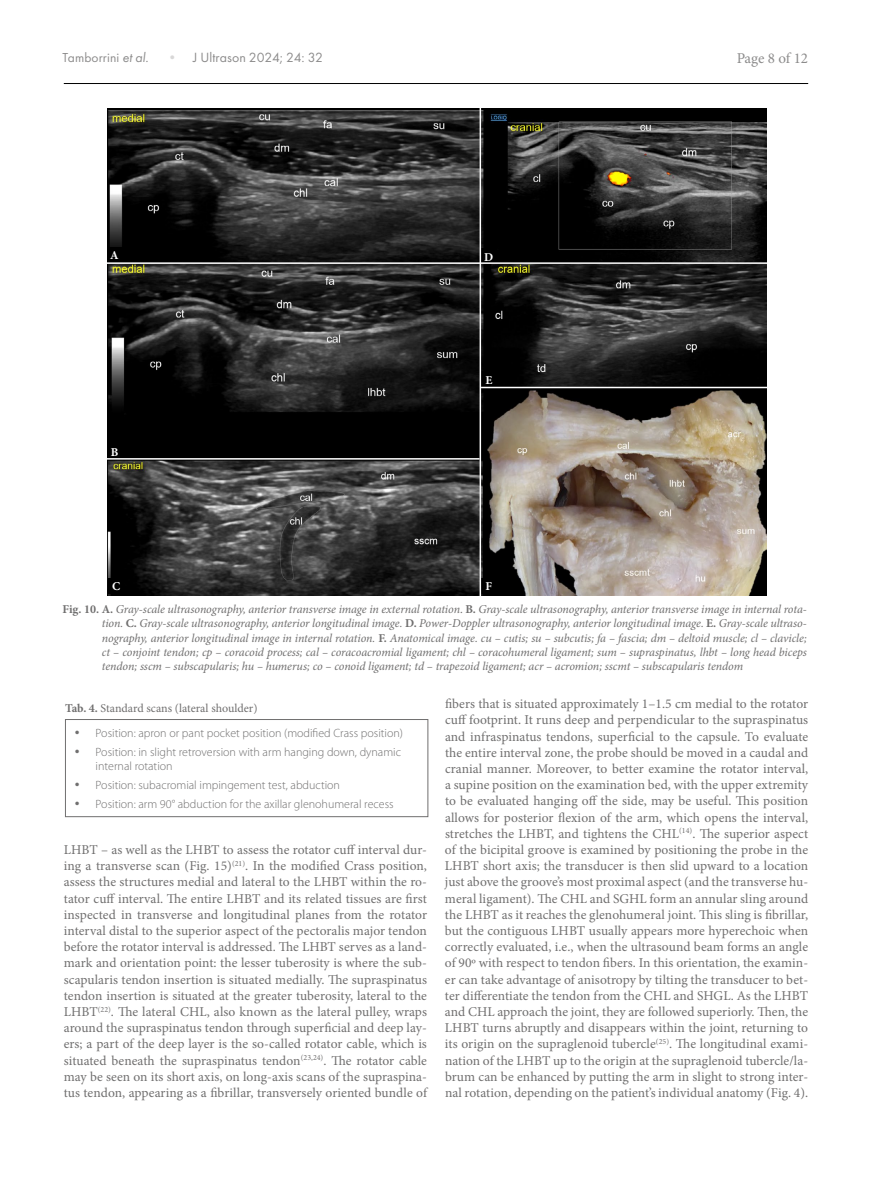
<style>
.page{position:relative;width:872px;height:1191px;background:#fff}
.page>*{position:absolute;margin:0;border:0;box-sizing:border-box;transform-origin:0 0}
.t1{font:15px "Minion Pro";letter-spacing:-.01em;color:#706f6f}
.t2{font:13.8px "Futura PT";color:#706f6f}
.t3{font:13.5px/16.2px "Minion Pro";letter-spacing:.005em;color:#706f6f;text-align:justify}
.t4{font:italic 12px/14.4px "Minion Pro";letter-spacing:-.005em;color:#706f6f;text-align:justify}
.t5{font:300 12px/14.4px "Myriad Pro";color:#706f6f}
.t6{font:12px "Minion Pro";color:#706f6f}
.t7{font:700 12px "Minion Pro";color:#fff}
.s1{font-size:13.5px}
.s2{font-style:italic}
.s3{color:#cfcece}
.s4{font-weight:700;font-style:normal}
.s5{font-style:normal}
.s6{font-weight:700}
</style>
<div class="page">
<hr style="left:64px;top:83px;width:744px;height:1px;background:#000">
<div style="left:65px;top:719px;width:363px;height:98px;border:1px solid #706f6f"></div>
<img style="left:107px;top:108px;width:659px;height:487px">
<div style="left:107px;top:247px;width:15px;height:15px;background:#000"></div>
<div style="left:107px;top:444px;width:15px;height:15px;background:#000"></div>
<div style="left:108px;top:578px;width:16px;height:15px;background:#000"></div>
<div style="left:481px;top:578px;width:15px;height:15px;background:#000"></div>
<div style="left:481px;top:371px;width:15px;height:16px;background:#000"></div>
<div style="left:481px;top:249px;width:15px;height:15px;background:#000"></div>
<hr style="left:104px;top:262px;width:675px;height:2px;background:#fff">
<hr style="left:72px;top:458px;width:407px;height:1px;background:#fff">
<hr style="left:481px;top:387px;width:316px;height:1px;background:#fff">
<hr style="left:479px;top:106px;width:2px;height:492px;background:#fff">
<p class="t2" style="left:63px;top:49px;width:262px"><span class="s1">Tamborrini</span> <span class="s2">et al.</span> <span class="s3">•</span> J Ultrason 2024; 24: 32</p>
<p class="t1" style="left:736px;top:48px;width:73px">Page 8 of 12</p>
<p class="t7" style="left:110px;top:247px;width:10px">A</p>
<p class="t7" style="left:111px;top:444px;width:9px">B</p>
<p class="t7" style="left:484px;top:248px;width:11px">D</p>
<p class="t7" style="left:485px;top:371px;width:8px">E</p>
<p class="t7" style="left:112px;top:578px;width:10px">C</p>
<p class="t7" style="left:485px;top:578px;width:8px">F</p>
<p class="t4" style="left:102px;top:601px;width:706px;text-indent:-39px"><span class="s4">Fig. 10. A.</span> Gray-scale ultrasonography, anterior transverse image in external rotation<span class="s5">.</span> <span class="s4">B.</span> Gray-scale ultrasonography, anterior transverse image in internal rota&shy;tion. <span class="s4">C.</span> Gray-scale ultrasonography, anterior longitudinal image. <span class="s4">D.</span> Power-Doppler ultrasonography, anterior longitudinal image. <span class="s4">E.</span> Gray-scale ultraso&shy;nography, anterior longitudinal image in internal rotation. <span class="s4">F.</span> Anatomical image. cu – cutis; su – subcutis; fa – fascia; dm – deltoid muscle; cl – clavicle; ct – conjoint tendon; cp – coracoid process; cal – coracoacromial ligament; chl – coracohumeral ligament; sum – supraspinatus, lhbt – long head biceps tendon; sscm – subscapularis; hu – humerus; co – conoid ligament; td – trapezoid ligament; acr – acromion; sscmt – subscapularis tendom</p>
<p class="t6" style="left:65px;top:700px;width:194px"><span class="s6">Tab. 4.</span> Standard scans (lateral shoulder)</p>
<p class="t5" style="left:74px;top:726px;width:330px">• Position: apron or pant pocket position (modified Crass position)</p>
<p class="t5" style="left:96px;top:744px;width:307px;text-indent:-21px">• Position: in slight retroversion with arm hanging down, dynamic internal rotation</p>
<p class="t5" style="left:74px;top:778px;width:267px">• Position: subacromial impingement test, abduction</p>
<p class="t5" style="left:74px;top:796px;width:321px">• Position: arm 90° abduction for the axillar glenohumeral recess</p>
<p class="t3" style="left:64px;top:841px;width:365px">LHBT – as well as the LHBT to assess the rotator cuff interval dur&shy;ing a transverse scan (Fig. 15)<sup>(21)</sup>. In the modified Crass position, assess the structures medial and lateral to the LHBT within the ro&shy;tator cuff interval. The entire LHBT and its related tissues are first inspected in transverse and longitudinal planes from the rotator interval distal to the superior aspect of the pectoralis major tendon before the rotator interval is addressed. The LHBT serves as a land&shy;mark and orientation point: the lesser tuberosity is where the sub&shy;scapularis tendon insertion is situated medially. The supraspinatus tendon insertion is situated at the greater tuberosity, lateral to the LHBT<sup>(22)</sup>. The lateral CHL, also known as the lateral pulley, wraps around the supraspinatus tendon through superficial and deep lay&shy;ers; a part of the deep layer is the so-called rotator cable, which is situated beneath the supraspinatus tendon<sup>(23,24)</sup>. The rotator cable may be seen on its short axis, on long-axis scans of the supraspina&shy;tus tendon, appearing as a fibrillar, transversely oriented bundle of</p>
<p class="t3" style="left:445px;top:695px;width:365px">fibers that is situated approximately 1–1.5 cm medial to the rotator cuff footprint. It runs deep and perpendicular to the supraspinatus and infraspinatus tendons, superficial to the capsule. To evaluate the entire interval zone, the probe should be moved in a caudal and cranial manner. Moreover, to better examine the rotator interval, a supine position on the examination bed, with the upper extremity to be evaluated hanging off the side, may be useful. This position allows for posterior flexion of the arm, which opens the interval, stretches the LHBT, and tightens the CHL<sup>(14)</sup>. The superior aspect of the bicipital groove is examined by positioning the probe in the LHBT short axis; the transducer is then slid upward to a location just above the groove’s most proximal aspect (and the transverse hu&shy;meral ligament). The CHL and SGHL form an annular sling around the LHBT as it reaches the glenohumeral joint. This sling is fibrillar, but the contiguous LHBT usually appears more hyperechoic when correctly evaluated, i.e., when the ultrasound beam forms an angle of 90º with respect to tendon fibers. In this orientation, the examin&shy;er can take advantage of anisotropy by tilting the transducer to bet&shy;ter differentiate the tendon from the CHL and SHGL. As the LHBT and CHL approach the joint, they are followed superiorly. Then, the LHBT turns abruptly and disappears within the joint, returning to its origin on the supraglenoid tubercle<sup>(25)</sup>. The longitudinal exami&shy;nation of the LHBT up to the origin at the supraglenoid tubercle/la&shy;brum can be enhanced by putting the arm in slight to strong inter&shy;nal rotation, depending on the patient’s individual anatomy (Fig. 4).</p>
</div>
